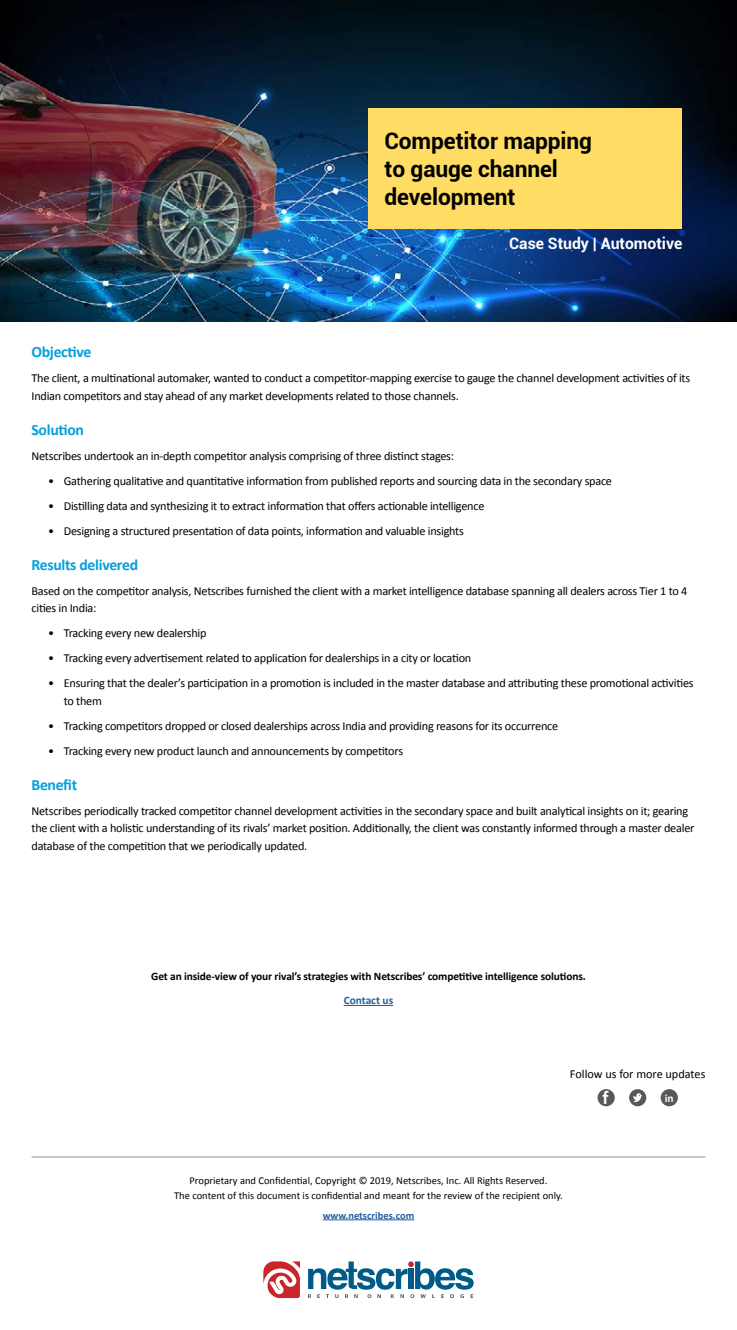
<style>
.page{position:relative;width:737px;height:1330px;background:#fff}
.page>*{position:absolute;margin:0;border:0;box-sizing:border-box;transform-origin:0 0}
.t1{font:700 22.75px/28px "Roboto";letter-spacing:-.005em;color:#000}
.t2{font:700 19.25px "Calibri";color:#fff}
.t3{font:700 15.75px "Calibri";letter-spacing:-.02em;color:#049fdb}
.t4{font:700 15.75px "Roboto";color:#fff}
.t5{font:12.25px/17.5px "Calibri";letter-spacing:-.02em;color:#000}
.t6{font:12.25px "Calibri";color:#000}
.t7{font:700 11.38px "Calibri";letter-spacing:-.01em;color:#000}
.t8{font:700 11.38px "Calibri";color:#215e9e}
.t9{font:700 11.38px "Calibri";color:#fff}
.t10{font:10.5px/15.8px "Calibri";color:#000;text-align:center}
.t11{font:700 10.5px "Calibri";color:#215e9e}
</style>
<div class="page">
<img style="left:0;top:0;width:737px;height:321px">
<svg style="left:263px;top:1261px;width:37px;height:37px"></svg>
<svg style="left:308px;top:1261px;width:165px;height:37px"></svg>
<div style="left:629px;top:1089px;width:17px;height:17px;background:#595959;border-radius:50%"></div>
<svg style="left:633px;top:1093px;width:9px;height:9px"></svg>
<div style="left:597px;top:1089px;width:17px;height:17px;background:#595959;border-radius:50%"></div>
<div style="left:660px;top:1089px;width:18px;height:17px;background:#595959;border-radius:50%"></div>
<hr style="left:32px;top:1156px;width:673px;height:1px;background:#939598">
<hr style="left:323px;top:1219px;width:91px;height:1px;background:#215e9e">
<hr style="left:344px;top:1005px;width:49px;height:1px;background:#215e9e">
<div style="left:368px;top:109px;width:314px;height:120px;background:#ffdc63"></div>
<h1 class="t1" style="left:384px;top:126px;width:209px">Competitor mapping to gauge channel development</h1>
<p class="t4" style="left:509px;top:233px;width:175px">Case Study | Automotive</p>
<p class="t3" style="left:31px;top:342px;width:61px">Objective</p>
<p class="t5" style="left:32px;top:369px;width:660px">The client, a multinational automaker, wanted to conduct a competitor-mapping exercise to gauge the channel development activities of its<br>Indian competitors and stay ahead of any market developments related to those channels.</p>
<p class="t3" style="left:32px;top:419px;width:54px">Solution</p>
<p class="t5" style="left:32px;top:447px;width:424px">Netscribes undertook an in-depth competitor analysis comprising of three distinct stages:</p>
<p class="t5" style="left:48px;top:472px;width:565px">• Gathering qualitative and quantitative information from published reports and sourcing data in the secondary space</p>
<p class="t5" style="left:48px;top:497px;width:438px">• Distilling data and synthesizing it to extract information that offers actionable intelligence</p>
<p class="t5" style="left:48px;top:522px;width:417px">• Designing a structured presentation of data points, information and valuable insights</p>
<p class="t3" style="left:32px;top:554px;width:108px">Results delivered</p>
<p class="t5" style="left:32px;top:582px;width:657px">Based on the competitor analysis, Netscribes furnished the client with a market intelligence database spanning all dealers across Tier 1 to 4 cities in India:</p>
<p class="t5" style="left:48px;top:624px;width:160px">• Tracking every new dealership</p>
<p class="t5" style="left:48px;top:649px;width:425px">• Tracking every advertisement related to application for dealerships in a city or location</p>
<p class="t5" style="left:64px;top:674px;width:631px;text-indent:-16px">• Ensuring that the dealer’s participation in a promotion is included in the master database and attributing these promotional activities to them</p>
<p class="t5" style="left:48px;top:717px;width:512px">• Tracking competitors dropped or closed dealerships across India and providing reasons for its occurrence</p>
<p class="t5" style="left:48px;top:742px;width:356px">• Tracking every new product launch and announcements by competitors</p>
<p class="t3" style="left:32px;top:774px;width:47px">Benefit</p>
<p class="t5" style="left:32px;top:802px;width:664px">Netscribes periodically tracked competitor channel development activities in the secondary space and built analytical insights on it; gearing the client with a holistic understanding of its rivals’ market position. Additionally, the client was constantly informed through a master dealer database of the competition that we periodically updated.</p>
<p class="t7" style="left:151px;top:969px;width:436px">Get an inside-view of your rival’s strategies with Netscribes’ competitive intelligence solutions.</p>
<p class="t8" style="left:344px;top:993px;width:51px">Contact us</p>
<p class="t6" style="left:570px;top:1066px;width:137px">Follow us for more updates</p>
<h2 class="t2" style="left:602px;top:1085px;width:8px">f</h2>
<p class="t9" style="left:665px;top:1090px;width:10px">in</p>
<p class="t10" style="left:174px;top:1172px;width:390px">Proprietary and Confidential, Copyright © 2019, Netscribes, Inc. All Rights Reserved.<br>The content of this document is confidential and meant for the review of the recipient only.</p>
<p class="t11" style="left:323px;top:1208px;width:93px">www.netscribes.com</p>
</div>
